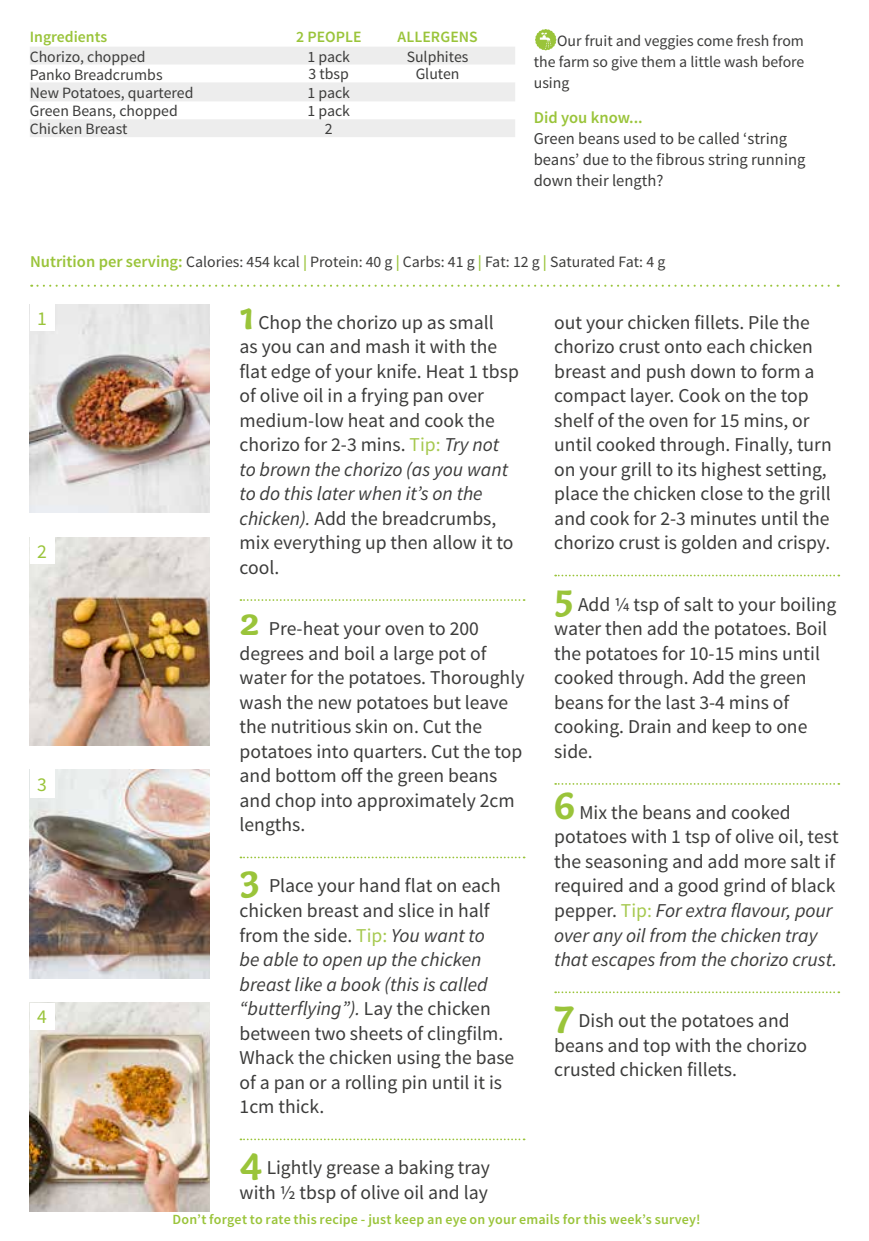
<style>
.page{position:relative;width:869px;height:1241px;background:#fff}
.page>*{position:absolute;margin:0;border:0;box-sizing:border-box;transform-origin:0 0}
.t1{font:19.6px/24.5px "Source Sans Pro";color:#3c3c3b}
.t2{font:19.6px "Source Sans Pro";color:#9ac43a}
.t3{font:16.45px/21px "Source Sans Pro";color:#3c3c3b}
.t4{font:600 16.45px "Source Sans Pro";color:#9ac43a}
.t5{font:15.75px/21px "Source Sans Pro";color:#3c3c3b;text-align:justify}
.t6{font:600 15.75px "Source Sans Pro";color:#9ac43a}
.t7{font:600 14px "Source Sans Pro";letter-spacing:.015em;color:#9ac43a}
.s1{font-weight:600;font-size:16.45px;color:#9ac43a}
.s2{font-weight:600;color:#9ac43a}
.s3{font-family:"Capucine Basic";font-weight:700;font-size:41.12px;color:#9ac43a}
.s4{color:#a6c94f}
.s5{font-style:italic}
</style>
<div class="page">
<img style="left:30px;top:1002px;width:180px;height:208px">
<img style="left:30px;top:769px;width:180px;height:209px">
<img style="left:30px;top:304px;width:180px;height:208px">
<img style="left:30px;top:537px;width:180px;height:208px">
<svg style="left:240px;top:599px;width:284px;height:2px"></svg>
<svg style="left:240px;top:856px;width:284px;height:2px"></svg>
<svg style="left:240px;top:1138px;width:284px;height:2px"></svg>
<svg style="left:555px;top:574px;width:283px;height:2px"></svg>
<svg style="left:555px;top:783px;width:283px;height:1px"></svg>
<svg style="left:555px;top:991px;width:283px;height:2px"></svg>
<svg style="left:31px;top:284px;width:807px;height:3px"></svg>
<svg style="left:30px;top:47px;width:485px;height:90px;fill:#ededed"></svg>
<div style="left:30px;top:304px;width:25px;height:26px;background:#fff"></div>
<div style="left:30px;top:537px;width:25px;height:26px;background:#fff"></div>
<div style="left:30px;top:769px;width:25px;height:29px;background:#fff"></div>
<div style="left:30px;top:1002px;width:25px;height:27px;background:#fff"></div>
<svg style="left:535px;top:29px;width:21px;height:21px"></svg>
<p class="t6" style="left:30px;top:26px;width:79px">Ingredients</p>
<p class="t6" style="left:296px;top:26px;width:67px">2 PEOPLE</p>
<p class="t6" style="left:397px;top:26px;width:82px">ALLERGENS</p>
<p class="t5" style="left:30px;top:46px;width:117px">Chorizo, chopped</p>
<p class="t5" style="left:307px;top:46px;width:44px">1 pack</p>
<p class="t5" style="left:406px;top:46px;width:63px">Sulphites</p>
<p class="t5" style="left:30px;top:64px;width:134px">Panko Breadcrumbs</p>
<p class="t5" style="left:308px;top:64px;width:42px">3 tbsp</p>
<p class="t5" style="left:415px;top:64px;width:45px">Gluten</p>
<p class="t5" style="left:30px;top:82px;width:165px">New Potatoes, quartered</p>
<p class="t5" style="left:307px;top:82px;width:44px">1 pack</p>
<p class="t5" style="left:30px;top:101px;width:149px">Green Beans, chopped</p>
<p class="t5" style="left:307px;top:101px;width:44px">1 pack</p>
<p class="t5" style="left:30px;top:119px;width:99px">Chicken Breast</p>
<p class="t5" style="left:325px;top:119px;width:9px">2</p>
<p class="t5" style="left:533px;top:30px;width:272px;text-indent:23px">Our fruit and veggies come fresh from the farm so give them a little wash before using</p>
<p class="t4" style="left:533px;top:107px;width:110px">Did you know...</p>
<p class="t3" style="left:533px;top:128px;width:273px">Green beans used to be called ‘string beans’ due to the fibrous string running down their length?</p>
<p class="t5" style="left:30px;top:252px;width:636px"><span class="s1">Nutrition per serving:</span> Calories: 454 kcal <span class="s2">|</span> Protein: 40 g <span class="s2">|</span> Carbs: 41 g <span class="s2">|</span> Fat: 12 g <span class="s2">|</span> Saturated Fat: 4 g</p>
<p class="t2" style="left:37px;top:306px;width:11px">1</p>
<p class="t2" style="left:37px;top:539px;width:11px">2</p>
<p class="t2" style="left:37px;top:772px;width:11px">3</p>
<p class="t2" style="left:37px;top:1004px;width:11px">4</p>
<p class="t1" style="left:239px;top:310px;width:281px"><span class="s3">1</span> Chop the chorizo up as small<br>as you can and mash it with the flat edge of your knife. Heat 1 tbsp of olive oil in a frying pan over medium-low heat and cook the chorizo for 2-3 mins. <span class="s4">Tip:</span> <span class="s5">Try not to brown the chorizo (as you want to do this later when it’s on the chicken).</span> Add the breadcrumbs, mix everything up then allow it to cool.</p>
<p class="t1" style="left:239px;top:616px;width:286px"><span class="s3">2</span> Pre-heat your oven to 200 degrees and boil a large pot of water for the potatoes. Thoroughly wash the new potatoes but leave the nutritious skin on. Cut the potatoes into quarters. Cut the top and bottom off the green beans and chop into approximately 2cm lengths.</p>
<p class="t1" style="left:239px;top:873px;width:276px"><span class="s3">3</span> Place your hand flat on each chicken breast and slice in half from the side. <span class="s4">Tip:</span> <span class="s5">You want to<br>be able to open up the chicken breast like a book (this is called “butterflying”).</span> Lay the chicken between two sheets of clingfilm.<br>Whack the chicken using the base of a pan or a rolling pin until it is<br>1cm thick.</p>
<p class="t1" style="left:239px;top:1155px;width:252px"><span class="s3">4</span> Lightly grease a baking tray with ½ tbsp of olive oil and lay</p>
<p class="t1" style="left:554px;top:310px;width:279px">out your chicken fillets. Pile the chorizo crust onto each chicken breast and push down to form a compact layer. Cook on the top shelf of the oven for 15 mins, or until cooked through. Finally, turn on your grill to its highest setting, place the chicken close to the grill and cook for 2-3 minutes until the chorizo crust is golden and crispy.</p>
<p class="t1" style="left:554px;top:592px;width:283px"><span class="s3">5</span> Add ¼ tsp of salt to your boiling water then add the potatoes. Boil the potatoes for 10-15 mins until cooked through. Add the green beans for the last 3-4 mins of cooking. Drain and keep to one side.</p>
<p class="t1" style="left:554px;top:800px;width:286px"><span class="s3">6</span> Mix the beans and cooked potatoes with 1 tsp of olive oil, test the seasoning and add more salt if required and a good grind of black pepper. <span class="s4">Tip:</span> <span class="s5">For extra flavour, pour over any oil from the chicken tray that escapes from the chorizo crust.</span></p>
<p class="t1" style="left:554px;top:1008px;width:254px"><span class="s3">7</span> Dish out the potatoes and beans and top with the chorizo crusted chicken fillets.</p>
<p class="t7" style="left:172px;top:1210px;width:529px">Don’t forget to rate this recipe - just keep an eye on your emails for this week’s survey!</p>
</div>
